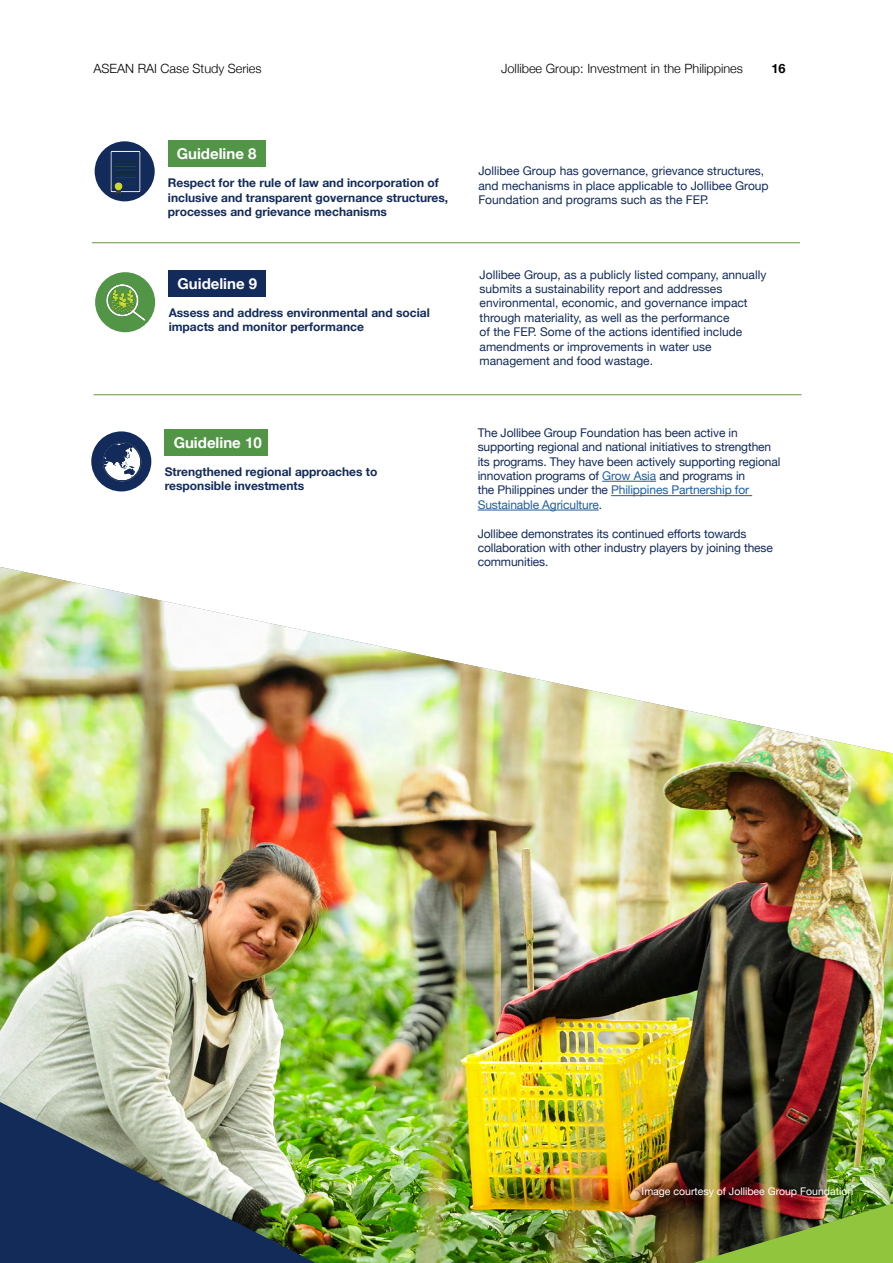
<style>
.page{position:relative;width:893px;height:1263px;background:#fff}
.page>*{position:absolute;margin:0;border:0;box-sizing:border-box;transform-origin:0 0}
.t1{font:700 15px "Helvetica Neue";color:#fff}
.t2{font:300 12.75px "Helvetica Neue";color:#000}
.t3{font:700 12.75px "Helvetica Neue";color:#000}
.t4{font:12px/14.4px "Helvetica Neue";letter-spacing:-.01em;color:#132b5a}
.t5{font:700 12px/14.4px "Helvetica Neue";color:#132b5a}
.t6{font:10.5px "Helvetica Neue";color:#fff}
.s1{color:#215e9e}
</style>
<div class="page">
<img style="left:0;top:567px;width:893px;height:696px">
<div style="left:168px;top:140px;width:97px;height:27px;background:#529546"></div>
<img style="left:94px;top:141px;width:61px;height:61px">
<div style="left:169px;top:270px;width:97px;height:27px;background:#132b5a"></div>
<img style="left:95px;top:272px;width:61px;height:61px">
<hr style="left:92px;top:242px;width:708px;height:1px;background:#5f9641">
<div style="left:165px;top:429px;width:103px;height:27px;background:#529546"></div>
<hr style="left:602px;top:481px;width:54px;height:1px;background:#215e9e">
<hr style="left:611px;top:495px;width:141px;height:1px;background:#215e9e">
<hr style="left:478px;top:510px;width:121px;height:1px;background:#215e9e">
<img style="left:91px;top:431px;width:61px;height:57px">
<img style="left:0;top:1102px;width:316px;height:161px">
<img style="left:693px;top:1203px;width:200px;height:60px">
<hr style="left:94px;top:394px;width:707px;height:1px;background:#5f9641">
<p class="t2" style="left:94px;top:58px;width:170px">ASEAN RAI Case Study Series</p>
<p class="t2" style="left:501px;top:58px;width:243px">Jollibee Group: Investment in the Philippines</p>
<p class="t3" style="left:771px;top:59px;width:16px">16</p>
<p class="t1" style="left:177px;top:142px;width:81px">Guideline 8</p>
<p class="t5" style="left:168px;top:176px;width:282px">Respect for the rule of law and incorporation of inclusive and transparent governance structures, processes and grievance mechanisms</p>
<p class="t1" style="left:177px;top:272px;width:81px">Guideline 9</p>
<p class="t5" style="left:169px;top:306px;width:263px">Assess and address environmental and social impacts and monitor performance</p>
<p class="t1" style="left:174px;top:431px;width:90px">Guideline 10</p>
<p class="t5" style="left:165px;top:465px;width:214px">Strengthened regional approaches to responsible investments</p>
<p class="t4" style="left:478px;top:164px;width:292px">Jollibee Group has governance, grievance structures, and mechanisms in place applicable to Jollibee Group<br>Foundation and programs such as the FEP.</p>
<p class="t4" style="left:480px;top:268px;width:288px">Jollibee Group, as a publicly listed company, annually submits a sustainability report and addresses environmental, economic, and governance impact through materiality, as well as the performance<br>of the FEP. Some of the actions identified include amendments or improvements in water use management and food wastage.</p>
<p class="t4" style="left:478px;top:426px;width:304px">The Jollibee Group Foundation has been active in supporting regional and national initiatives to strengthen its programs. They have been actively supporting regional innovation programs of <span class="s1">Grow Asia</span> and programs in<br>the Philippines under the <span class="s1">Philippines Partnership for Sustainable Agriculture</span>.</p>
<p class="t4" style="left:478px;top:527px;width:297px">Jollibee demonstrates its continued efforts towards collaboration with other industry players by joining these communities.</p>
<p class="t6" style="left:642px;top:1183px;width:213px">Image courtesy of Jollibee Group Foundation</p>
</div>
